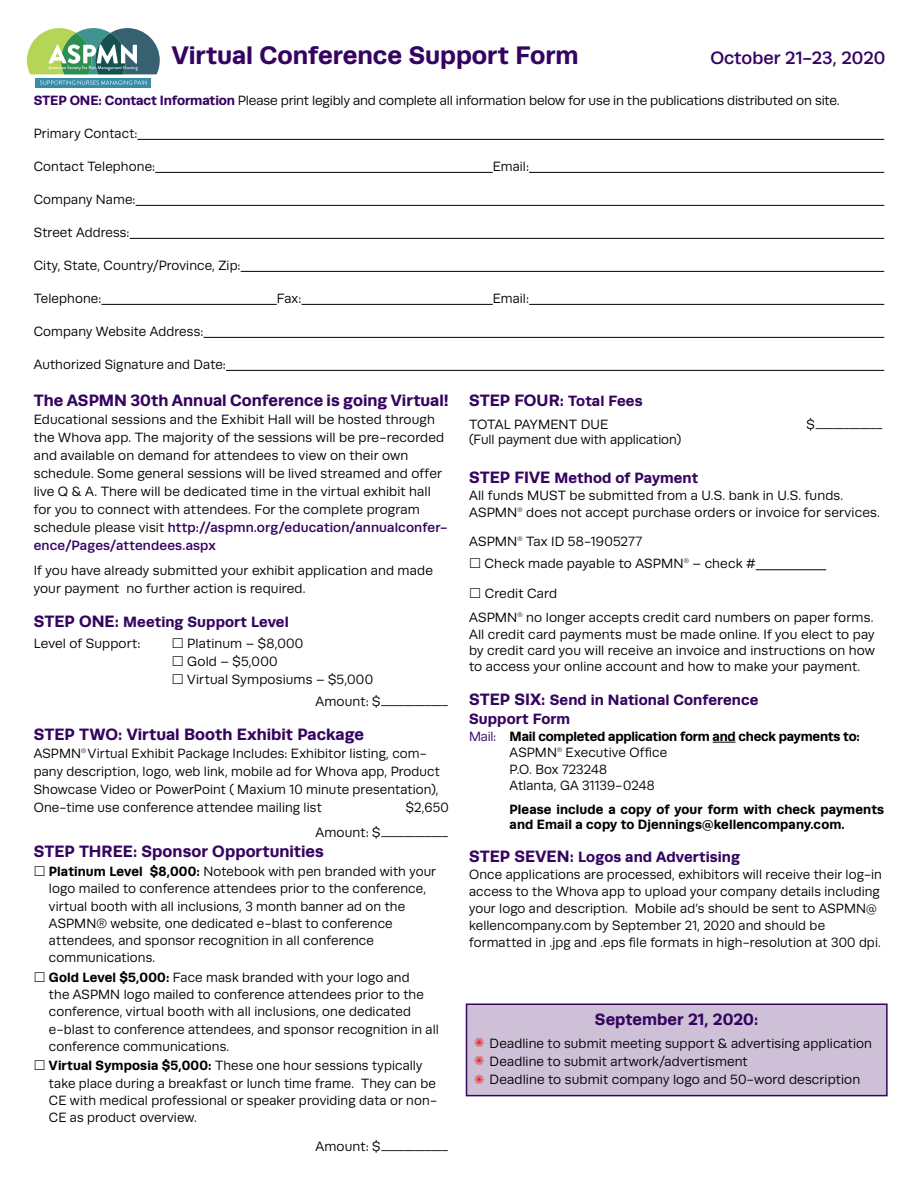
<style>
.page{position:relative;width:918px;height:1188px;background:#fff}
.page>*{position:absolute;margin:0;border:0;box-sizing:border-box;transform-origin:0 0}
.t1{font:700 25.5px "Runda";letter-spacing:-.005em;color:#350460}
.t2{font:500 18px "Runda";color:#350460}
.t3{font:700 16.5px "Runda";color:#350460}
.t4{font:700 15px/19.5px "Runda";letter-spacing:.005em;color:#350460}
.t5{font:13.5px/18px "Runda";letter-spacing:.01em;color:#000}
.t6{font:13.5px "Runda";letter-spacing:-.01em;color:#000}
.t7{font:700 13.5px/15px "Runda";letter-spacing:.01em;color:#000}
.s1{font-weight:700;color:#350460}
.s2{font-weight:500;color:#350460}
.s3{font-size:16.5px}
.s4{font-weight:700}
.s5{font-size:15px}
.s6{color:#350460}
.s7{color:#ed1d24}
</style>
<div class="page">
<svg style="left:36px;top:78px;width:115px;height:9px"></svg>
<svg style="left:27px;top:28px;width:133px;height:46px"></svg>
<svg style="left:40px;top:81px;width:107px;height:4px"></svg>
<hr style="left:756px;top:569px;width:70px;height:1px;background:#000">
<svg style="left:713px;top:742px;width:23px;height:1px"></svg>
<hr style="left:137px;top:139px;width:747px;height:1px;background:#000">
<hr style="left:155px;top:172px;width:338px;height:1px;background:#000">
<hr style="left:529px;top:172px;width:355px;height:1px;background:#000">
<hr style="left:136px;top:205px;width:748px;height:1px;background:#000">
<hr style="left:130px;top:238px;width:754px;height:1px;background:#000">
<hr style="left:241px;top:271px;width:643px;height:1px;background:#000">
<hr style="left:102px;top:304px;width:175px;height:1px;background:#000">
<hr style="left:302px;top:304px;width:191px;height:1px;background:#000">
<hr style="left:529px;top:304px;width:355px;height:1px;background:#000">
<hr style="left:203px;top:337px;width:681px;height:1px;background:#000">
<hr style="left:226px;top:370px;width:658px;height:1px;background:#000">
<div style="left:466px;top:1004px;width:421px;height:92px;background:#cdc0d7"></div>
<div style="left:466px;top:1004px;width:422px;height:92px;border:2px solid #350460"></div>
<h1 class="t1" style="left:172px;top:40px;width:408px">Virtual Conference Support Form</h1>
<h2 class="t2" style="left:710px;top:48px;width:177px">October 21-23, 2020</h2>
<p class="t6" style="left:34px;top:93px;width:807px"><span class="s1">STEP ONE: Contact Information</span> Please print legibly and complete all information below for use in the publications distributed on site.</p>
<p class="t5" style="left:34px;top:124px;width:105px">Primary Contact:</p>
<p class="t5" style="left:34px;top:157px;width:123px">Contact Telephone:</p>
<p class="t5" style="left:493px;top:157px;width:38px">Email:</p>
<p class="t5" style="left:34px;top:190px;width:103px">Company Name:</p>
<p class="t5" style="left:34px;top:223px;width:97px">Street Address:</p>
<p class="t5" style="left:34px;top:256px;width:208px">City, State, Country/Province, Zip:</p>
<p class="t5" style="left:34px;top:289px;width:69px">Telephone:</p>
<p class="t5" style="left:277px;top:289px;width:26px">Fax:</p>
<p class="t5" style="left:493px;top:289px;width:38px">Email:</p>
<p class="t5" style="left:34px;top:322px;width:171px">Company Website Address:</p>
<p class="t5" style="left:34px;top:355px;width:194px">Authorized Signature and Date:</p>
<p class="t3" style="left:34px;top:391px;width:417px">The ASPMN 30th Annual Conference is going Virtual!</p>
<p class="t5" style="left:34px;top:411px;width:415px">Educational sessions and the Exhibit Hall will be hosted through the Whova app. The majority of the sessions will be pre-recorded and available on demand for attendees to view on their own schedule. Some general sessions will be lived streamed and offer live Q &amp; A. There will be dedicated time in the virtual exhibit hall for you to connect with attendees. For the complete program schedule please visit <span class="s2">http://aspmn.org/education/annualconfer&shy;ence/Pages/attendees.aspx</span></p>
<p class="t5" style="left:34px;top:562px;width:401px">If you have already submitted your exhibit application and made your payment no further action is required.</p>
<p class="t4" style="left:34px;top:612px;width:257px"><span class="s3">STEP ONE:</span> Meeting Support Level</p>
<p class="t5" style="left:34px;top:634px;width:108px">Level of Support:</p>
<p class="t5" style="left:187px;top:634px;width:187px">Platinum – $8,000<br>Gold – $5,000<br>Virtual Symposiums – $5,000</p>
<p class="t5" style="left:315px;top:693px;width:135px">A mount: $____________</p>
<p class="t3" style="left:34px;top:724px;width:332px">STEP TWO: Virtual Booth Exhibit Package</p>
<p class="t5" style="left:34px;top:744px;width:408px">ASPMN<sup>®</sup> Virtual Exhibit Package Includes: Exhibitor listing, com&shy;pany description, logo, web link, mobile ad for Whova app, Product Showcase Video or PowerPoint ( Maxium 10 minute presentation), One-time use conference attendee mailing list</p>
<p class="t5" style="left:315px;top:795px;width:135px;line-height:25.2px;text-align:right">$2,650<br>A mount: $____________</p>
<p class="t3" style="left:34px;top:841px;width:292px">STEP THREE: Sponsor Opportunities</p>
<p class="t5" style="left:49px;top:863px;width:389px;line-height:17.2px"><span class="s4">Platinum Level $8,000:</span> Notebook with pen branded with your logo mailed to conference attendees prior to the conference, virtual booth with all inclusions, 3 month banner ad on the ASPMN® website, one dedicated e-blast to conference attendees, and sponsor recognition in all conference communications.</p>
<p class="t5" style="left:49px;top:969px;width:391px;line-height:17.2px"><span class="s4">Gold Level $5,000:</span> Face mask branded with your logo and<br>the ASPMN logo mailed to conference attendees prior to the conference, virtual booth with all inclusions, one dedicated e-blast to conference attendees, and sponsor recognition in all conference communications.</p>
<p class="t5" style="left:49px;top:1057px;width:390px;line-height:17.2px"><span class="s4">Virtual Symposia $5,000:</span> These one hour sessions typically take place during a breakfast or lunch time frame. They can be CE with medical professional or speaker providing data or non-CE as product overview.</p>
<p class="t5" style="left:315px;top:1138px;width:135px">A mount: $____________</p>
<p class="t3" style="left:469px;top:391px;width:175px">STEP FOUR: <span class="s5">Total Fees</span></p>
<p class="t5" style="left:469px;top:415px;width:141px">TOTAL PAYMENT DUE</p>
<p class="t5" style="left:807px;top:415px;width:78px">$____________</p>
<p class="t5" style="left:469px;top:430px;width:214px">(Full payment due with application)</p>
<p class="t4" style="left:469px;top:468px;width:231px"><span class="s3">STEP FIVE</span> Method of Payment</p>
<p class="t5" style="left:469px;top:487px;width:412px;line-height:17.2px">All funds MUST be submitted from a U.S. bank in U.S. funds.<br>ASPMN<sup>®</sup> does not accept purchase orders or invoice for services.</p>
<p class="t5" style="left:485px;top:530px;width:273px;line-height:22.5px;text-indent:-16px">ASPMN<sup>®</sup> Tax ID 58-1905277<br>Check made payable to ASPMN<sup>®</sup> – check #</p>
<p class="t5" style="left:469px;top:581px;width:406px;line-height:24.8px;text-indent:16px">Credit Card<br>ASPMN<sup>®</sup> no longer accepts credit card numbers on paper forms.</p>
<p class="t5" style="left:469px;top:626px;width:407px;line-height:16.2px;text-align:justify">All credit card payments must be made online. If you elect to pay by credit card you will receive an invoice and instructions on how to access your online account and how to make your payment.</p>
<p class="t4" style="left:469px;top:690px;width:291px"><span class="s3">STEP SIX:</span> Send in National Conference<br>Support Form</p>
<p class="t5" style="left:510px;top:728px;width:352px;line-height:16.5px;text-indent:-40px"><span class="s6">Mail:</span> <span class="s4">Mail completed application form and check payments to:<br></span>ASPMN<sup>®</sup> Executive Office<br>P.O. Box 723248<br>Atlanta, GA 31139-0248</p>
<p class="t7" style="left:510px;top:801px;width:376px">Please include a copy of your form with check payments and Email a copy to Djennings@kellencompany.com.</p>
<p class="t4" style="left:469px;top:847px;width:272px"><span class="s3">STEP SEVEN:</span> Logos and Advertising</p>
<p class="t5" style="left:469px;top:866px;width:414px;line-height:16.8px">Once applications are processed, exhibitors will receive their log-in access to the Whova app to upload your company details including your logo and description. Mobile ad’s should be sent to ASPMN@ kellencompany.com by September 21, 2020 and should be formatted in .jpg and .eps fi le formats in high-resolution at 300 dpi.</p>
<p class="t3" style="left:595px;top:1009px;width:165px">September 21, 2020:</p>
<p class="t5" style="left:474px;top:1034px;width:400px"><span class="s7">✺</span> Deadline to submit meeting support &amp; advertising application <span class="s7">✺</span> Deadline to submit artwork/advertisment<br><span class="s7">✺</span> Deadline to submit company logo and 50-word description</p>
</div>
